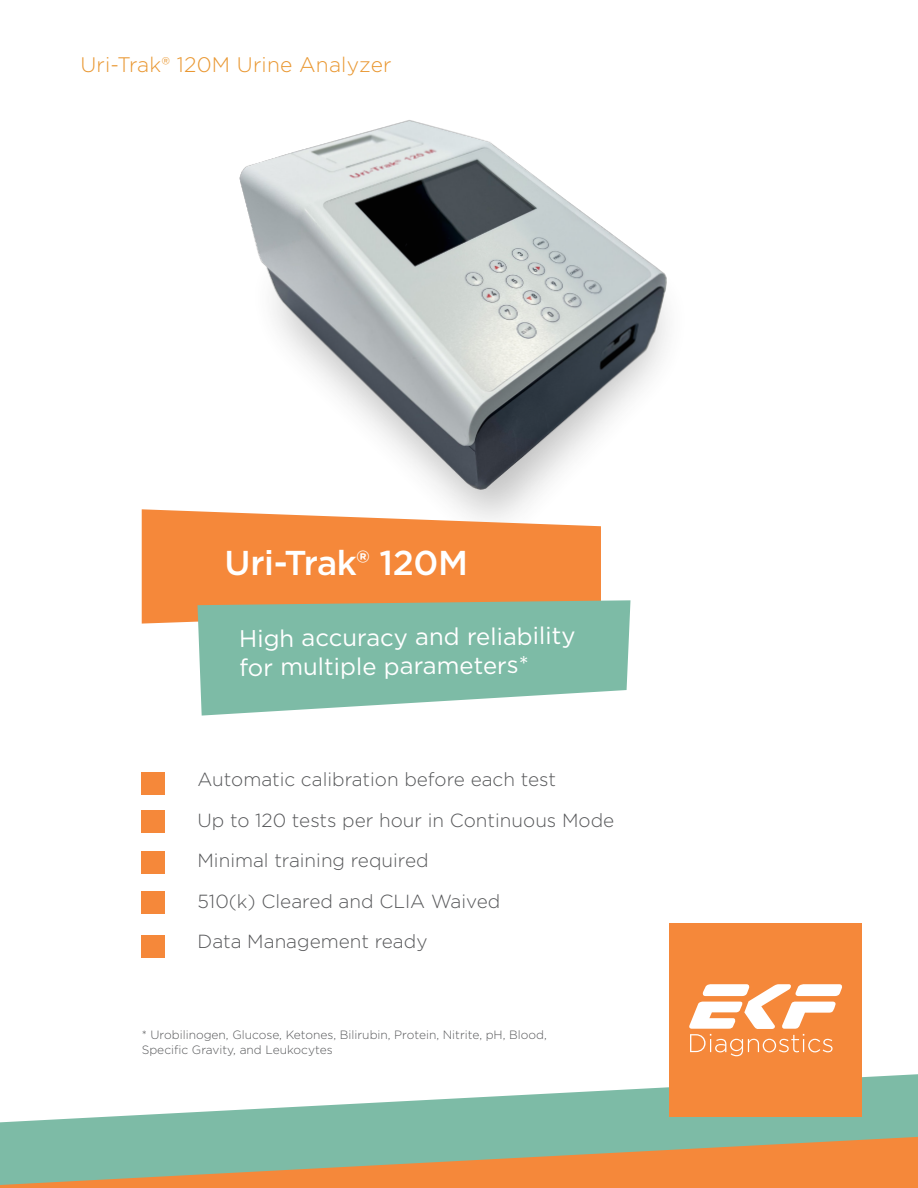
<style>
.page{position:relative;width:918px;height:1188px;background:#fff}
.page>*{position:absolute;margin:0;border:0;box-sizing:border-box;transform-origin:0 0}
.t1{font:500 34.5px "Gotham";letter-spacing:-.01em;color:#fff}
.t2{font:24px/29.2px "Gotham";letter-spacing:-.01em;color:#fff}
.Product_Name{font:300 21px "Gotham";letter-spacing:.01em;color:#e99731}
.t3{font:300 18.9px "Gotham";color:#57585a}
.t4{font:300 12px "Gotham";color:#57585a}
</style>
<div class="page">
<img style="left:239px;top:120px;width:429px;height:389px">
<hr style="left:0;top:1185px;width:862px;height:3px;background:#f5883a">
<svg style="left:0;top:1087px;width:862px;height:98px;background:#aeb898"></svg>
<svg style="left:862px;top:1074px;width:56px;height:114px;background:#b3a578"></svg>
<svg style="left:142px;top:509px;width:459px;height:115px;background:#f5934c"></svg>
<svg style="left:198px;top:600px;width:432px;height:116px;background:#90c2af"></svg>
<div style="left:669px;top:924px;width:193px;height:193px;background:#f5883a"></div>
<svg style="left:689px;top:984px;width:153px;height:72px"></svg>
<div style="left:142px;top:772px;width:23px;height:23px;background:#f5883a"></div>
<div style="left:142px;top:811px;width:23px;height:22px;background:#f5883a"></div>
<div style="left:142px;top:851px;width:23px;height:22px;background:#f5883a"></div>
<div style="left:142px;top:892px;width:23px;height:22px;background:#f5883a"></div>
<div style="left:142px;top:935px;width:23px;height:23px;background:#f5883a"></div>
<p class="Product_Name" style="left:80px;top:51px;width:313px">Uri-Trak® 120M Urine Analyzer</p>
<p class="t1" style="left:225px;top:540px;width:245px">Uri-Trak® 120M</p>
<p class="t2" style="left:239px;top:622px;width:338px">High accuracy and reliability for multiple parameters*</p>
<p class="t3" style="left:198px;top:768px;width:360px">Automatic calibration before each test</p>
<p class="t3" style="left:198px;top:808px;width:418px">Up to 120 tests per hour in Continuous Mode</p>
<p class="t3" style="left:198px;top:849px;width:233px">Minimal training required</p>
<p class="t3" style="left:198px;top:889px;width:304px">510(k) Cleared and CLIA Waived</p>
<p class="t3" style="left:198px;top:930px;width:232px">Data Management ready</p>
<p class="t4" style="left:142px;top:1027px;width:407px">* Urobilinogen, Glucose, Ketones, Bilirubin, Protein, Nitrite, pH, Blood,</p>
<p class="t4" style="left:142px;top:1042px;width:192px">Specific Gravity, and Leukocytes</p>
</div>
